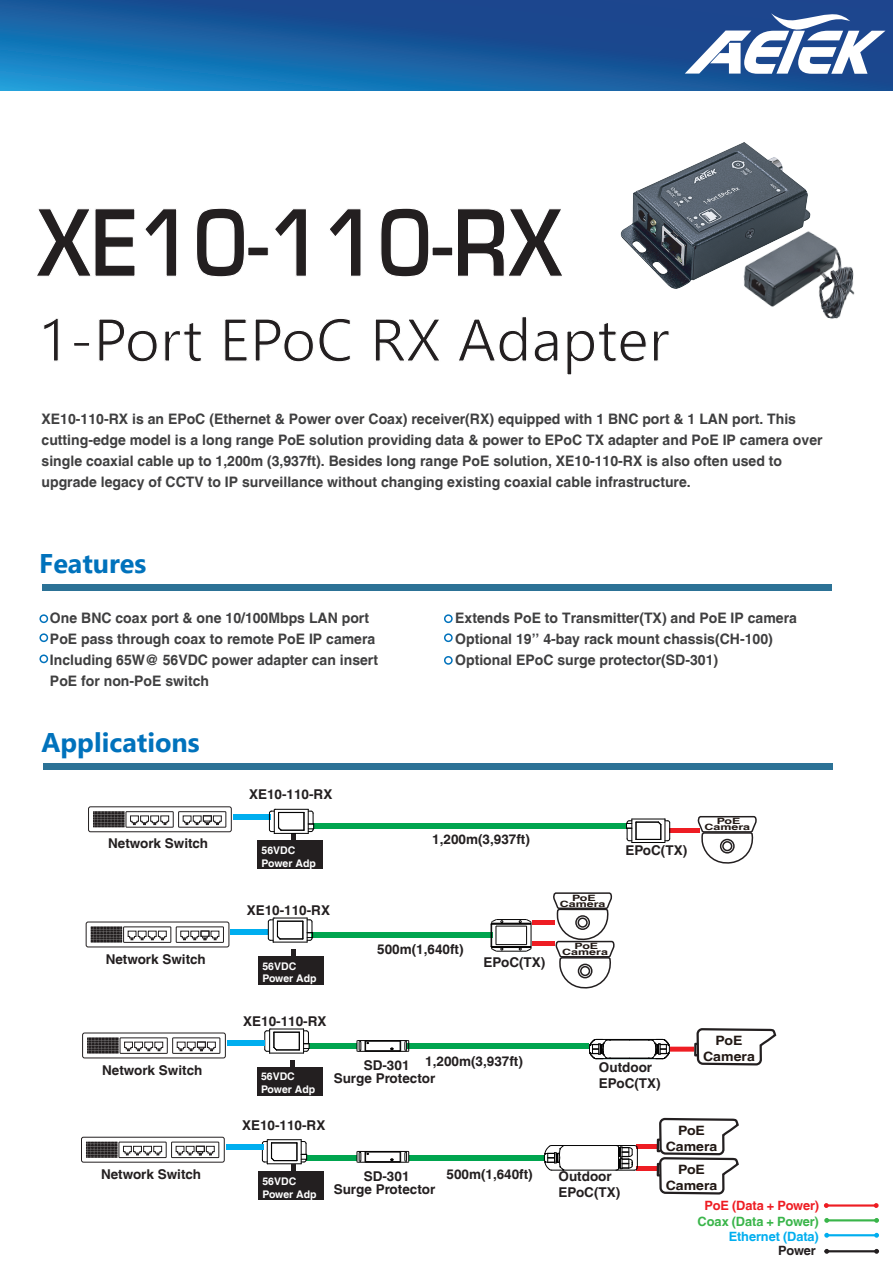
<style>
.page{position:relative;width:893px;height:1263px;background:#fff}
.page>*{position:absolute;margin:0;border:0;box-sizing:border-box;transform-origin:0 0}
.t1{font:700 90px "Euromode";color:#231f20;scale:.86 1}
.t2{font:700 27px "Segoe UI";color:#0072bc}
.t3{font:700 14.4px/21px "Helvetica LT";color:#3f3f40}
.t4{font:700 13.5px/16.2px "Helvetica LT";color:#231f20}
.t5{font:700 12.9px/15.5px "Helvetica LT";color:#211814;text-align:center;scale:1.09 1}
.t6{font:700 12.75px "Helvetica LT";letter-spacing:-.005em;color:#3ab54a}
.t7{font:700 12.75px "Helvetica LT";letter-spacing:-.01em;color:#ee1d23}
.t8{font:700 12.75px "Helvetica LT";letter-spacing:-.005em;color:#00aeef}
.t9{font:700 12.75px "Helvetica LT";letter-spacing:-.015em;color:#231f20}
.t10{font:700 10.5px/12.6px "Helvetica LT";color:#fff}
.t11{font:700 8.7px "Helvetica LT";color:#211814;scale:1.43 1}
</style>
<div class="page">
<svg style="left:0;top:0;width:893px;height:90px;background:#185da0"></svg>
<svg style="left:685px;top:12px;width:200px;height:62px"></svg>
<div style="left:42px;top:584px;width:790px;height:6px;background:#2c7296"></div>
<div style="left:43px;top:763px;width:790px;height:6px;background:#2c7296"></div>
<hr style="left:826px;top:1204px;width:50px;height:2px;background:#ee1d23">
<svg style="left:824px;top:1203px;width:5px;height:5px"></svg>
<svg style="left:874px;top:1203px;width:5px;height:5px"></svg>
<hr style="left:827px;top:1219px;width:50px;height:2px;background:#3ab54a">
<svg style="left:824px;top:1218px;width:5px;height:5px"></svg>
<svg style="left:874px;top:1218px;width:5px;height:5px"></svg>
<hr style="left:827px;top:1234px;width:50px;height:2px;background:#00aeef">
<svg style="left:824px;top:1233px;width:5px;height:5px"></svg>
<svg style="left:874px;top:1233px;width:5px;height:5px"></svg>
<hr style="left:827px;top:1250px;width:50px;height:2px;background:#231f20">
<svg style="left:824px;top:1249px;width:5px;height:5px"></svg>
<svg style="left:874px;top:1249px;width:5px;height:5px"></svg>
<div style="left:39px;top:614px;width:9px;height:9px;border:2px solid #0072bc;border-radius:50%"></div>
<div style="left:39px;top:633px;width:9px;height:9px;border:2px solid #0072bc;border-radius:50%"></div>
<div style="left:39px;top:654px;width:9px;height:9px;border:2px solid #0072bc;border-radius:50%"></div>
<div style="left:444px;top:656px;width:9px;height:9px;border:2px solid #0072bc;border-radius:50%"></div>
<div style="left:444px;top:614px;width:9px;height:9px;border:2px solid #0072bc;border-radius:50%"></div>
<div style="left:444px;top:633px;width:9px;height:9px;border:2px solid #0072bc;border-radius:50%"></div>
<img style="left:620px;top:142px;width:191px;height:147px">
<img style="left:735px;top:220px;width:120px;height:99px">
<svg style="left:695px;top:769px;width:83px;height:296px"></svg>
<div style="left:407px;top:1043px;width:181px;height:6px;background:#00a54f"></div>
<div style="left:310px;top:1043px;width:47px;height:6px;background:#00a54f"></div>
<div style="left:409px;top:1155px;width:135px;height:5px;background:#00a54f"></div>
<div style="left:306px;top:1155px;width:51px;height:5px;background:#00a54f"></div>
<div style="left:313px;top:823px;width:314px;height:6px;background:#00a54f"></div>
<div style="left:311px;top:932px;width:181px;height:5px;background:#00a54f"></div>
<div style="left:532px;top:920px;width:23px;height:5px;background:#ee1d23"></div>
<div style="left:532px;top:941px;width:23px;height:5px;background:#ee1d23"></div>
<svg style="left:490px;top:919px;width:42px;height:33px"></svg>
<svg style="left:544px;top:808px;width:214px;height:387px"></svg>
<div style="left:577px;top:917px;width:11px;height:11px;border:2px solid #231f20;border-radius:50%"></div>
<div style="left:575px;top:915px;width:15px;height:15px;border:2px solid #231f20;border-radius:50%"></div>
<div style="left:88px;top:807px;width:143px;height:25px;border:1px solid #231f20;border-radius:2px"></div>
<div style="left:178px;top:811px;width:48px;height:16px;border:1px solid #231f20"></div>
<div style="left:126px;top:811px;width:47px;height:16px;border:1px solid #231f20"></div>
<svg style="left:130px;top:815px;width:39px;height:10px"></svg>
<svg style="left:183px;top:815px;width:39px;height:10px"></svg>
<svg style="left:93px;top:811px;width:31px;height:16px"></svg>
<div style="left:233px;top:814px;width:37px;height:5px;background:#00aeef"></div>
<svg style="left:262px;top:1139px;width:45px;height:26px"></svg>
<div style="left:291px;top:833px;width:5px;height:31px;background:#231f20"></div>
<div style="left:258px;top:841px;width:65px;height:28px;background:#231f20"></div>
<div style="left:86px;top:922px;width:143px;height:25px;border:1px solid #231f20;border-radius:2px"></div>
<div style="left:176px;top:927px;width:48px;height:15px;border:1px solid #231f20"></div>
<div style="left:123px;top:927px;width:48px;height:15px;border:1px solid #231f20"></div>
<svg style="left:128px;top:931px;width:39px;height:9px"></svg>
<svg style="left:180px;top:931px;width:39px;height:9px"></svg>
<svg style="left:91px;top:927px;width:31px;height:15px"></svg>
<div style="left:231px;top:929px;width:37px;height:5px;background:#00aeef"></div>
<svg style="left:264px;top:1029px;width:46px;height:25px"></svg>
<div style="left:82px;top:1033px;width:144px;height:25px;border:1px solid #231f20;border-radius:2px"></div>
<div style="left:172px;top:1038px;width:48px;height:15px;border:1px solid #231f20"></div>
<div style="left:120px;top:1038px;width:47px;height:15px;border:1px solid #231f20"></div>
<svg style="left:124px;top:1042px;width:39px;height:9px"></svg>
<svg style="left:177px;top:1042px;width:39px;height:9px"></svg>
<svg style="left:87px;top:1038px;width:31px;height:15px"></svg>
<div style="left:227px;top:1040px;width:37px;height:5px;background:#00aeef"></div>
<svg style="left:268px;top:918px;width:45px;height:25px"></svg>
<div style="left:81px;top:1137px;width:143px;height:25px;border:1px solid #231f20;border-radius:2px"></div>
<div style="left:171px;top:1142px;width:48px;height:16px;border:1px solid #231f20"></div>
<div style="left:119px;top:1142px;width:47px;height:16px;border:1px solid #231f20"></div>
<svg style="left:123px;top:1146px;width:39px;height:9px"></svg>
<svg style="left:176px;top:1146px;width:39px;height:9px"></svg>
<svg style="left:86px;top:1142px;width:31px;height:15px"></svg>
<div style="left:226px;top:1144px;width:37px;height:6px;background:#00aeef"></div>
<svg style="left:269px;top:809px;width:45px;height:25px"></svg>
<div style="left:291px;top:948px;width:5px;height:31px;background:#231f20"></div>
<div style="left:258px;top:956px;width:66px;height:28px;background:#231f20"></div>
<div style="left:290px;top:1059px;width:5px;height:31px;background:#231f20"></div>
<div style="left:257px;top:1067px;width:65px;height:28px;background:#231f20"></div>
<div style="left:291px;top:1164px;width:5px;height:31px;background:#231f20"></div>
<div style="left:258px;top:1171px;width:66px;height:29px;background:#231f20"></div>
<hr style="left:366px;top:1041px;width:34px;height:1px;background:#040303">
<hr style="left:358px;top:1040px;width:50px;height:1px;background:#040303">
<hr style="left:366px;top:1050px;width:34px;height:1px;background:#040303">
<hr style="left:358px;top:1051px;width:50px;height:1px;background:#040303">
<svg style="left:356px;top:1040px;width:13px;height:12px"></svg>
<svg style="left:400px;top:1040px;width:9px;height:12px"></svg>
<hr style="left:366px;top:1152px;width:34px;height:1px;background:#040303">
<hr style="left:358px;top:1151px;width:50px;height:1px;background:#040303">
<hr style="left:366px;top:1161px;width:34px;height:1px;background:#040303">
<hr style="left:358px;top:1162px;width:50px;height:1px;background:#040303">
<svg style="left:356px;top:1151px;width:13px;height:12px"></svg>
<svg style="left:400px;top:1151px;width:9px;height:12px"></svg>
<h1 class="t1" style="left:37px;top:187px;width:612px">XE10-110-RX</h1>
<p class="t3" style="left:42px;top:408px;width:782px">XE10-110-RX is an EPoC (Ethernet &amp; Power over Coax) receiver(RX) equipped with 1 BNC port &amp; 1 LAN port. This cutting-edge model is a long range PoE solution providing data &amp; power to EPoC TX adapter and PoE IP camera over single coaxial cable up to 1,200m (3,937ft). Besides long range PoE solution, XE10-110-RX is also often used to upgrade legacy of CCTV to IP surveillance without changing existing coaxial cable infrastructure.</p>
<h2 class="t2" style="left:39px;top:538px;width:109px">Features</h2>
<p class="t3" style="left:50px;top:607px;width:330px">One BNC coax port &amp; one 10/100Mbps LAN port PoE pass through coax to remote PoE IP camera Including 65W@ 56VDC power adapter can insert PoE for non-PoE switch</p>
<p class="t3" style="left:455px;top:607px;width:343px">Extends PoE to Transmitter(TX) and PoE IP camera<br>Optional 19’’ 4-bay rack mount chassis(CH-100)<br>Optional EPoC surge protector(SD-301)</p>
<h2 class="t2" style="left:42px;top:717px;width:160px">Applications</h2>
<p class="t4" style="left:249px;top:786px;width:85px">XE10-110-RX</p>
<p class="t11" style="left:717px;top:816px;width:18px">PoE</p>
<p class="t11" style="left:704px;top:822px;width:33px">Camera</p>
<p class="t4" style="left:108px;top:835px;width:102px">Network Switch</p>
<p class="t10" style="left:262px;top:844px;width:56px">56VDC<br>Power Adp</p>
<p class="t4" style="left:432px;top:831px;width:99px">1,200m(3,937ft)</p>
<p class="t4" style="left:625px;top:842px;width:63px">EPoC(TX)</p>
<p class="t4" style="left:247px;top:901px;width:85px">XE10-110-RX</p>
<p class="t11" style="left:572px;top:892px;width:18px">PoE</p>
<p class="t11" style="left:560px;top:898px;width:33px">Camera</p>
<p class="t4" style="left:106px;top:950px;width:102px">Network Switch</p>
<p class="t10" style="left:262px;top:959px;width:56px">56VDC<br>Power Adp</p>
<p class="t4" style="left:377px;top:940px;width:88px">500m(1,640ft)</p>
<p class="t4" style="left:484px;top:954px;width:63px">EPoC(TX)</p>
<p class="t11" style="left:575px;top:941px;width:18px">PoE</p>
<p class="t11" style="left:562px;top:947px;width:33px">Camera</p>
<p class="t4" style="left:243px;top:1012px;width:85px">XE10-110-RX</p>
<p class="t4" style="left:102px;top:1061px;width:102px">Network Switch</p>
<p class="t10" style="left:261px;top:1070px;width:56px">56VDC<br>Power Adp</p>
<p class="t4" style="left:425px;top:1053px;width:99px">1,200m(3,937ft)</p>
<p class="t4" style="left:334px;top:1058px;width:103px;line-height:13.5px;text-align:center">SD-301<br>Surge Protector</p>
<p class="t4" style="left:599px;top:1059px;width:63px">Outdoor<br>EPoC(TX)</p>
<p class="t5" style="left:703px;top:1033px;width:49px">PoE<br>Camera</p>
<p class="t4" style="left:101px;top:1166px;width:102px">Network Switch</p>
<p class="t4" style="left:242px;top:1117px;width:85px">XE10-110-RX</p>
<p class="t10" style="left:262px;top:1175px;width:56px">56VDC<br>Power Adp</p>
<p class="t4" style="left:334px;top:1169px;width:103px;line-height:13.5px;text-align:center">SD-301<br>Surge Protector</p>
<p class="t4" style="left:446px;top:1166px;width:88px">500m(1,640ft)</p>
<p class="t4" style="left:558px;top:1168px;width:63px">Outdoor<br>EPoC(TX)</p>
<p class="t5" style="left:666px;top:1123px;width:49px">PoE<br>Camera</p>
<p class="t5" style="left:666px;top:1162px;width:49px">PoE<br>Camera</p>
<p class="t7" style="left:704px;top:1198px;width:116px">PoE (Data + Power)</p>
<p class="t9" style="left:778px;top:1243px;width:39px">Power</p>
<p class="t6" style="left:698px;top:1213px;width:123px">Coax (Data + Power)</p>
<p class="t8" style="left:729px;top:1228px;width:91px">Ethernet (Data)</p>
</div>
